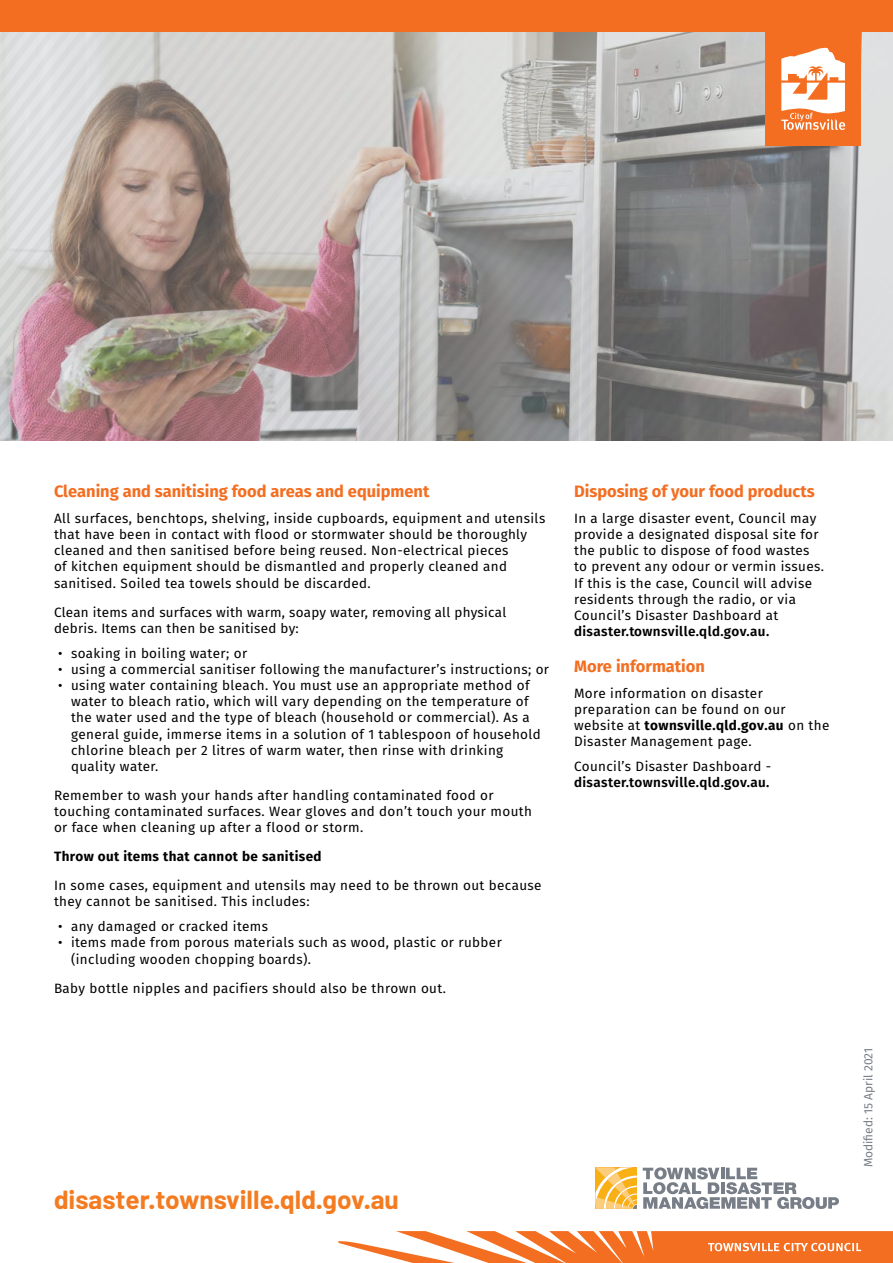
<style>
.page{position:relative;width:893px;height:1263px;background:#fff}
.page>*{position:absolute;margin:0;border:0;box-sizing:border-box;transform-origin:0 0}
.t1{font:700 26.25px "Barlow";color:#f47b20}
.t2{font:700 16.5px "Fira Sans";color:#f36e21}
.t3{font:13.5px/16.2px "Fira Sans";letter-spacing:.03em;color:#000}
.t4{font:600 13.5px "Fira Sans";letter-spacing:.03em;color:#000}
.t5{font:700 13.5px "Fira Sans";letter-spacing:.03em;color:#000}
.t6{font:12px "Fira Sans";color:#787e87}
.s1{font-weight:700}
</style>
<div class="page">
<svg style="left:0;top:32px;width:893px;height:409px;background:#aba3a1"></svg>
<div style="left:0;top:0;width:893px;height:32px;background:#f36e21"></div>
<svg style="left:338px;top:1231px;width:555px;height:32px"></svg>
<div style="left:765px;top:22px;width:96px;height:124px;background:#f36e21"></div>
<svg style="left:781px;top:48px;width:64px;height:82px"></svg>
<svg style="left:643px;top:1167px;width:196px;height:42px"></svg>
<svg style="left:595px;top:1167px;width:42px;height:42px;background:#f9c55e"></svg>
<p class="t2" style="left:54px;top:478px;width:377px">Cleaning and sanitising food areas and equipment</p>
<p class="t3" style="left:54px;top:510px;width:493px">All surfaces, benchtops, shelving, inside cupboards, equipment and utensils that have been in contact with flood or stormwater should be thoroughly cleaned and then sanitised before being reused. Non-electrical pieces<br>of kitchen equipment should be dismantled and properly cleaned and sanitised. Soiled tea towels should be discarded.</p>
<p class="t3" style="left:54px;top:603px;width:454px">Clean items and surfaces with warm, soapy water, removing all physical debris. Items can then be sanitised by:</p>
<p class="t3" style="left:58px;top:644px;width:191px">• soaking in boiling water; or</p>
<p class="t3" style="left:58px;top:661px;width:492px">• using a commercial sanitiser following the manufacturer’s instructions; or</p>
<p class="t3" style="left:71px;top:677px;width:471px;text-indent:-13px">• using water containing bleach. You must use an appropriate method of water to bleach ratio, which will vary depending on the temperature of the water used and the type of bleach (household or commercial). As a general guide, immerse items in a solution of 1 tablespoon of household chlorine bleach per 2 litres of warm water, then rinse with drinking quality water.</p>
<p class="t3" style="left:54px;top:787px;width:479px">Remember to wash your hands after handling contaminated food or touching contaminated surfaces. Wear gloves and don’t touch your mouth or face when cleaning up after a flood or storm.</p>
<p class="t5" style="left:54px;top:845px;width:269px">Throw out items that cannot be sanitised</p>
<p class="t3" style="left:54px;top:877px;width:489px">In some cases, equipment and utensils may need to be thrown out because they cannot be sanitised. This includes:</p>
<p class="t3" style="left:58px;top:918px;width:211px">• any damaged or cracked items</p>
<p class="t3" style="left:71px;top:934px;width:432px;text-indent:-13px">• items made from porous materials such as wood, plastic or rubber (including wooden chopping boards).</p>
<p class="t3" style="left:54px;top:979px;width:394px">Baby bottle nipples and pacifiers should also be thrown out.</p>
<p class="t2" style="left:574px;top:478px;width:242px">Disposing of your food products</p>
<p class="t3" style="left:574px;top:510px;width:252px">In a large disaster event, Council may provide a designated disposal site for the public to dispose of food wastes to prevent any odour or vermin issues.<br>If this is the case, Council will advise residents through the radio, or via Council’s Disaster Dashboard at</p>
<p class="t4" style="left:574px;top:620px;width:197px">disaster.townsville.qld.gov.au.</p>
<p class="t2" style="left:574px;top:652px;width:132px">More information</p>
<p class="t3" style="left:574px;top:684px;width:257px">More information on disaster preparation can be found on our website at <span class="s1">townsville.qld.gov.au</span> on the<br>Disaster Management page.</p>
<p class="t3" style="left:574px;top:758px;width:199px">Council’s Disaster Dashboard -</p>
<p class="t4" style="left:574px;top:771px;width:197px">disaster.townsville.qld.gov.au.</p>
<h1 class="t1" style="left:54px;top:1183px;width:346px">disaster.townsville.qld.gov.au</h1>
<p class="t6" style="left:859px;top:1167px;width:121px;rotate:-90deg">Modified: 15 April 2021</p>
</div>
